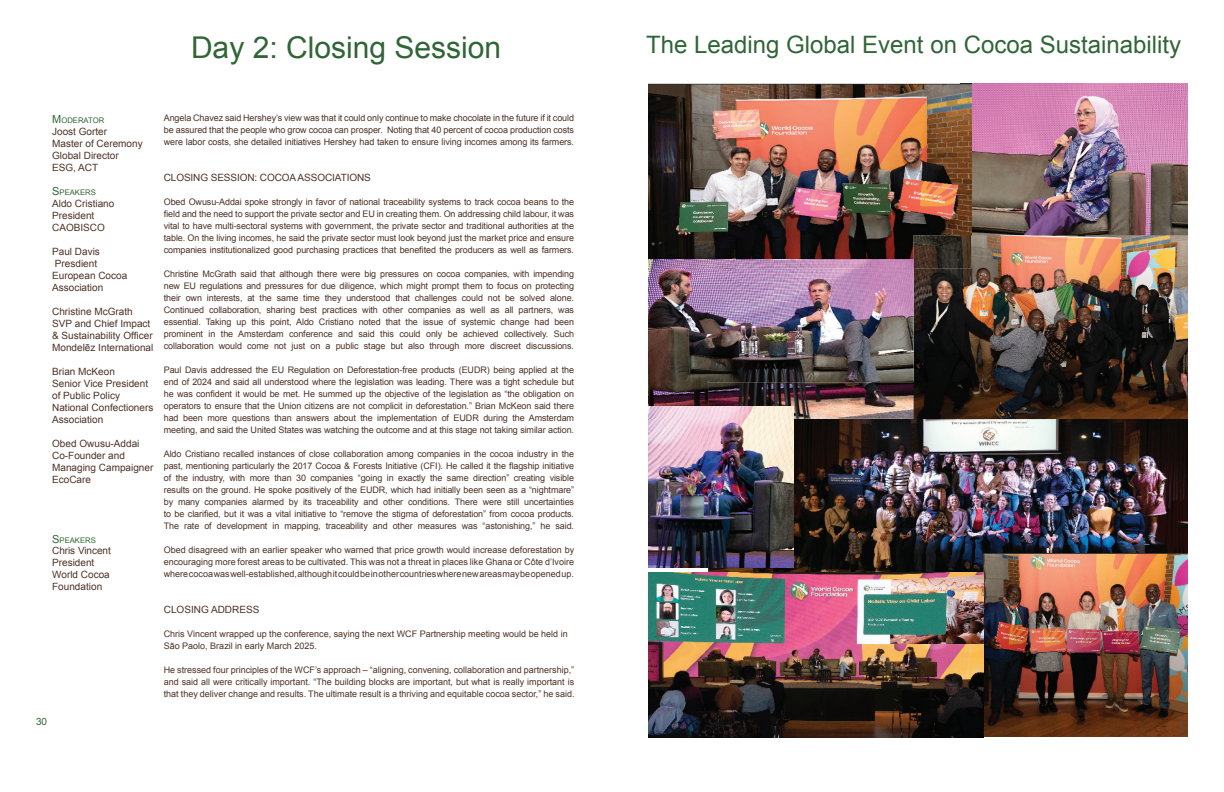
<style>
.page{position:relative;width:1224px;height:792px;background:#fff}
.page>*{position:absolute;margin:0;border:0;box-sizing:border-box;transform-origin:0 0}
.t1{font:30px "Arial";color:#306536}
.t2{font:24px "Arial";color:#306536}
.t3{font:10px/12px "Arial";color:#4c3226}
.t4{font:10px "Arial";color:#306536}
.t5{font:9px/12px "Arial";letter-spacing:-.01em;color:#4c3226;text-align:justify}
.t6{font:7.7px "Arial";color:#306536}
.s1{font-size:11px}
</style>
<div class="page">
<img style="left:961px;top:84px;width:227px;height:151px">
<img style="left:708px;top:419px;width:480px;height:154px">
<img style="left:648px;top:84px;width:313px;height:176px">
<img style="left:983px;top:554px;width:205px;height:183px">
<img style="left:914px;top:235px;width:274px;height:184px">
<img style="left:914px;top:235px;width:57px;height:33px">
<img style="left:648px;top:260px;width:266px;height:147px">
<img style="left:708px;top:382px;width:206px;height:37px">
<img style="left:648px;top:573px;width:335px;height:165px">
<img style="left:648px;top:407px;width:146px;height:161px">
<h1 class="t1" style="left:191px;top:28px;width:312px">Day 2: Closing Session</h1>
<p class="t6" style="left:52px;top:115px;width:54px"><span class="s1">M</span>ODERATOR</p>
<p class="t3" style="left:52px;top:125px;width:92px">Joost Gorter<br>Master of Ceremony<br>Global Director<br>ESG, ACT</p>
<p class="t6" style="left:52px;top:187px;width:45px"><span class="s1">S</span>PEAKERS</p>
<p class="t3" style="left:52px;top:197px;width:64px">Aldo Cristiano<br>President<br>CAOBISCO</p>
<p class="t3" style="left:52px;top:245px;width:77px">Paul Davis<br>Presdient<br>European Cocoa<br>Association</p>
<p class="t3" style="left:52px;top:305px;width:103px">Christine McGrath<br>SVP and Chief Impact &amp; Sustainability Officer<br>Mondelēz International</p>
<p class="t3" style="left:52px;top:365px;width:103px">Brian McKeon<br>Senior Vice President of Public Policy<br>National Confectioners<br>Association</p>
<p class="t3" style="left:52px;top:437px;width:103px">Obed Owusu-Addai<br>Co-Founder and<br>Managing Campaigner<br>EcoCare</p>
<p class="t6" style="left:52px;top:535px;width:45px"><span class="s1">S</span>PEAKERS</p>
<p class="t3" style="left:52px;top:545px;width:60px">Chris Vincent<br>President<br>World Cocoa<br>Foundation</p>
<p class="t4" style="left:36px;top:715px;width:13px">30</p>
<p class="t5" style="left:164px;top:112px;width:412px">Angela Chavez said Hershey’s view was that it could only continue to make chocolate in the future if it could be assured that the people who grow cocoa can prosper. Noting that 40 percent of cocoa production costs were labor costs, she detailed initiatives Hershey had taken to ensure living incomes among its farmers.</p>
<p class="t3" style="left:164px;top:172px;width:209px">CLOSING SESSION: COCOA ASSOCIATIONS</p>
<p class="t5" style="left:164px;top:196px;width:412px">Obed Owusu-Addai spoke strongly in favor of national traceability systems to track cocoa beans to the field and the need to support the private sector and EU in creating them. On addressing child labour, it was vital to have multi-sectoral systems with government, the private sector and traditional authorities at the table. On the living incomes, he said the private sector must look beyond just the market price and ensure companies institutionalized good purchasing practices that benefited the producers as well as farmers.</p>
<p class="t5" style="left:164px;top:268px;width:412px">Christine McGrath said that although there were big pressures on cocoa companies, with impending new EU regulations and pressures for due diligence, which might prompt them to focus on protecting their own interests, at the same time they understood that challenges could not be solved alone.<br>Continued collaboration, sharing best practices with other companies as well as all partners, was essential. Taking up this point, Aldo Cristiano noted that the issue of systemic change had been prominent in the Amsterdam conference and said this could only be achieved collectively. Such collaboration would come not just on a public stage but also through more discreet discussions.</p>
<p class="t5" style="left:164px;top:364px;width:412px">Paul Davis addressed the EU Regulation on Deforestation-free products (EUDR) being applied at the end of 2024 and said all understood where the legislation was leading. There was a tight schedule but he was confident it would be met. He summed up the objective of the legislation as “the obligation on operators to ensure that the Union citizens are not complicit in deforestation.” Brian McKeon said there had been more questions than answers about the implementation of EUDR during the Amsterdam meeting, and said the United States was watching the outcome and at this stage not taking similar action.</p>
<p class="t5" style="left:164px;top:448px;width:412px">Aldo Cristiano recalled instances of close collaboration among companies in the cocoa industry in the past, mentioning particularly the 2017 Cocoa &amp; Forests Initiative (CFI). He called it the flagship initiative of the industry, with more than 30 companies “going in exactly the same direction” creating visible results on the ground. He spoke positively of the EUDR, which had initially been seen as a “nightmare” by many companies alarmed by its traceability and other conditions. There were still uncertainties to be clarified, but it was a vital initiative to “remove the stigma of deforestation” from cocoa products.<br>The rate of development in mapping, traceability and other measures was “astonishing,” he said.</p>
<p class="t5" style="left:164px;top:544px;width:412px">Obed disagreed with an earlier speaker who warned that price growth would increase deforestation by encouraging more forest areas to be cultivated. This was not a threat in places like Ghana or Côte d’Ivoire where cocoa was well-established, although it could be in other countries where new areas may be opened up.</p>
<p class="t3" style="left:164px;top:604px;width:97px">CLOSING ADDRESS</p>
<p class="t5" style="left:164px;top:628px;width:406px">Chris Vincent wrapped up the conference, saying the next WCF Partnership meeting would be held in<br>São Paolo, Brazil in early March 2025.</p>
<p class="t5" style="left:164px;top:664px;width:412px">He stressed four principles of the WCF’s approach – “aligning, convening, collaboration and partnership,” and said all were critically important. “The building blocks are important, but what is really important is that they deliver change and results. The ultimate result is a thriving and equitable cocoa sector,” he said.</p>
<h2 class="t2" style="left:646px;top:29px;width:536px">The Leading Global Event on Cocoa Sustainability</h2>
</div>
